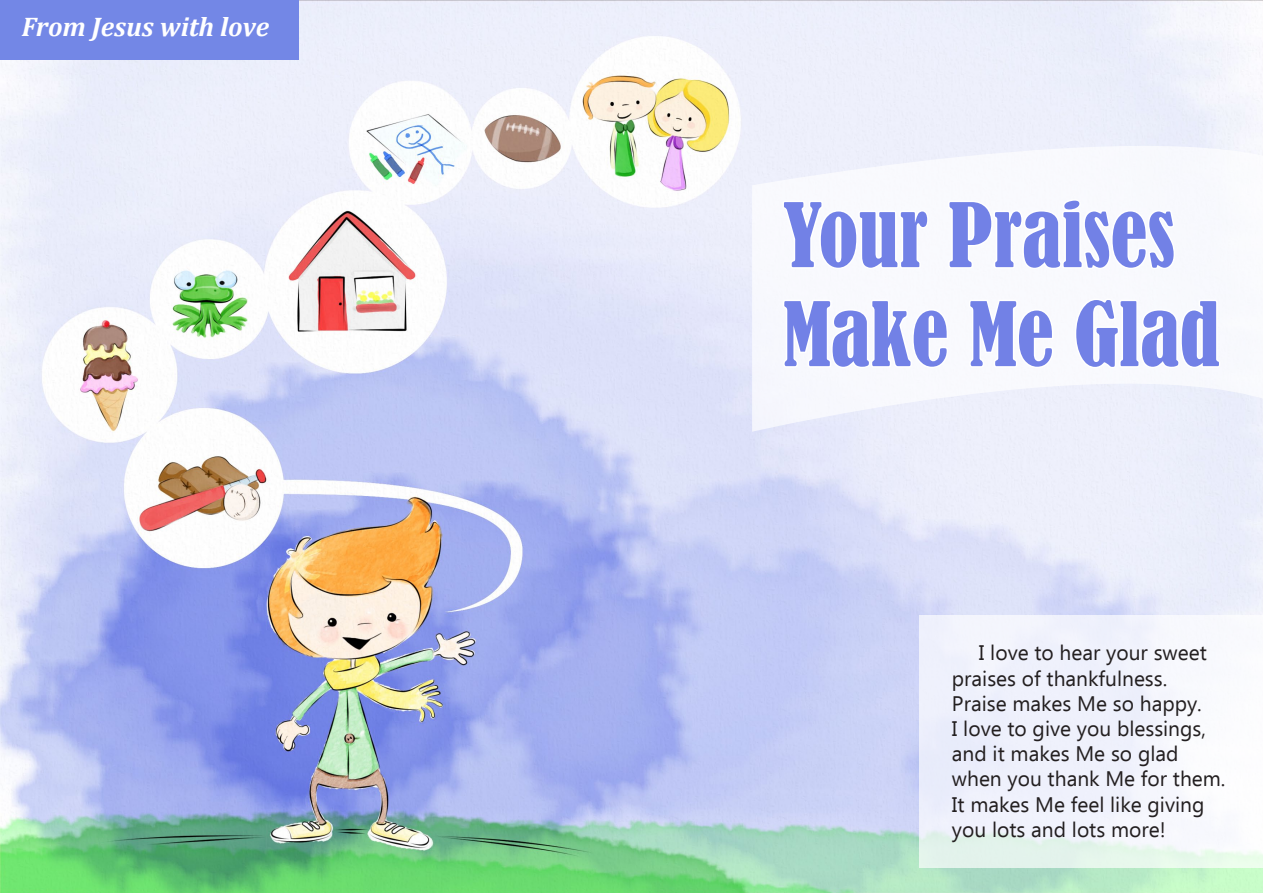
<style>
.page{position:relative;width:1263px;height:893px;background:#fff}
.page>*{position:absolute;margin:0;border:0;box-sizing:border-box;transform-origin:0 0}
.t1{font:condensed 82.5px/99px "Bernard";color:#7281e6}
.t2{font:italic 700 27px "Cambria";color:#fff}
.t3{font:21px/25.2px "Ebrima";color:#231f20}
</style>
<div class="page">
<img style="left:1px;top:1px;width:1262px;height:892px">
<svg style="left:752px;top:144px;width:511px;height:315px"></svg>
<svg style="left:781px;top:190px;width:149px;height:81px"></svg>
<svg style="left:945px;top:198px;width:232px;height:74px"></svg>
<svg style="left:780px;top:297px;width:170px;height:73px"></svg>
<svg style="left:966px;top:297px;width:89px;height:73px"></svg>
<svg style="left:1073px;top:297px;width:149px;height:74px"></svg>
<div style="left:0;top:0;width:299px;height:60px;background:#7387e6"></div>
<div style="left:919px;top:616px;width:344px;height:252px;background:linear-gradient(to bottom,#f4f3ff,#eef5f6)"></div>
<p class="t2" style="left:22px;top:8px;width:249px">From Jesus with love</p>
<h1 class="t1" style="left:783px;top:187px;width:439px">Your Praises<br>Make Me Glad</h1>
<p class="t3" style="left:952px;top:642px;width:275px;text-indent:27px">I love to hear your sweet praises of thankfulness.<br>Praise makes Me so happy.<br>I love to give you blessings, and it makes Me so glad when you thank Me for them.<br>It makes Me feel like giving you lots and lots more!</p>
</div>
